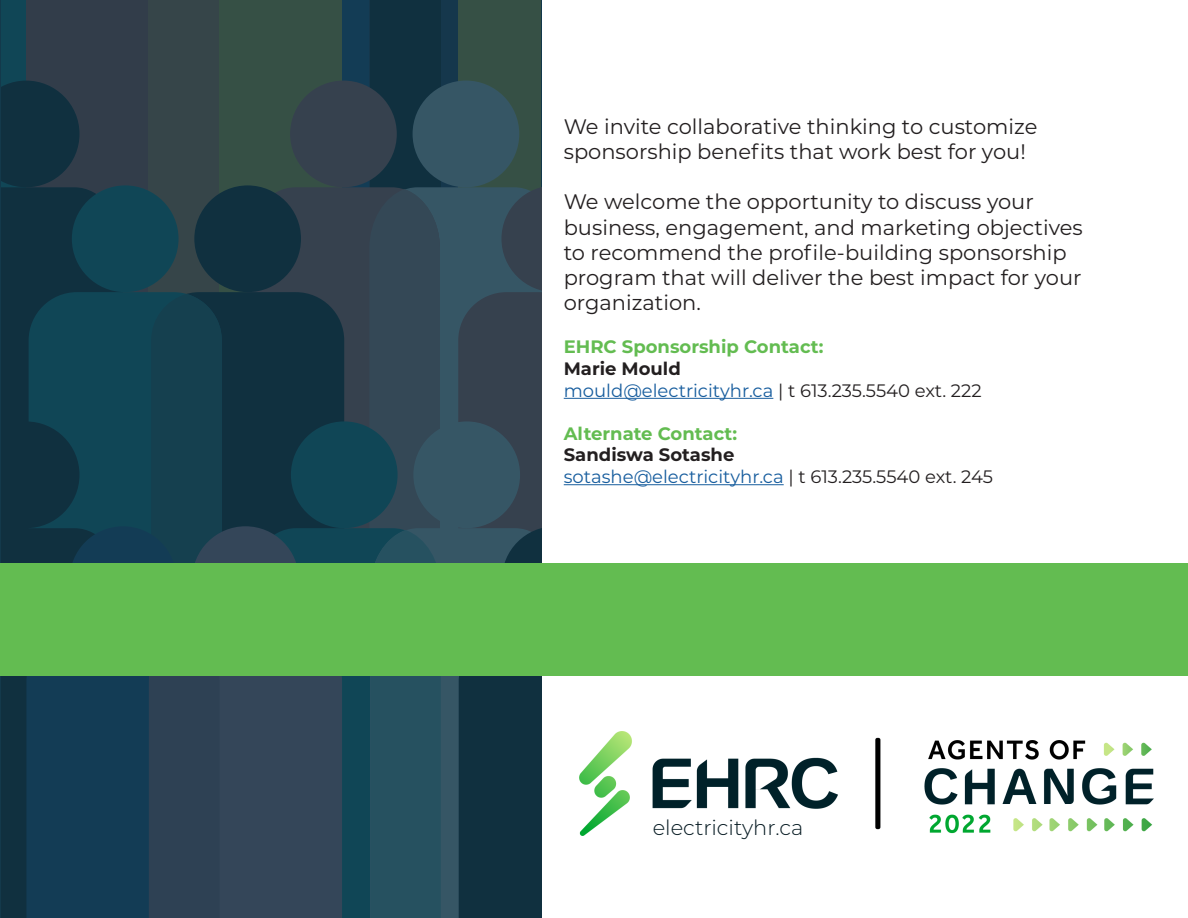
<style>
.page{position:relative;width:1188px;height:918px;background:#fff}
.page>*{position:absolute;margin:0;border:0;box-sizing:border-box;transform-origin:0 0}
.t1{font:21px/25.2px "Montserrat";color:#231f20}
.t2{font:300 21px "Montserrat";color:#061a22}
.t3{font:18px "Montserrat";color:#175d9e}
.t4{font:700 18px "Montserrat";color:#63bc51}
.t5{font:700 18px "Montserrat";color:#231f20}
.s1{color:#231f20}
</style>
<div class="page">
<div style="left:1px;top:0;width:121px;height:358px;background:#104656"></div>
<div style="left:247px;top:0;width:193px;height:358px;background:#133c55"></div>
<svg style="left:440px;top:0;width:18px;height:187px;background:#15364b"></svg>
<div style="left:370px;top:0;width:70px;height:358px;background:#10303f"></div>
<div style="left:26px;top:0;width:193px;height:358px;background:#323d4a"></div>
<div style="left:148px;top:0;width:194px;height:358px;background:#365045"></div>
<div style="left:148px;top:0;width:71px;height:358px;background:#364549"></div>
<div style="left:458px;top:0;width:83px;height:358px;background:#365045"></div>
<div style="left:413px;top:81px;width:106px;height:106px;background:#365665;border-radius:50%"></div>
<div style="left:440px;top:187px;width:18px;height:341px;background:#365665"></div>
<div style="left:290px;top:81px;width:107px;height:106px;background:#36414e;border-radius:50%"></div>
<div style="left:255px;top:187px;width:185px;height:341px;background:#36414e"></div>
<svg style="left:1px;top:81px;width:79px;height:106px"></svg>
<div style="left:1px;top:187px;width:117px;height:234px;background:#10303f"></div>
<div style="left:194px;top:185px;width:107px;height:107px;background:#10303f;border-radius:50%"></div>
<div style="left:222px;top:292px;width:122px;height:239px;background:#10303f"></div>
<div style="left:72px;top:185px;width:107px;height:107px;background:#104656;border-radius:50%"></div>
<div style="left:29px;top:292px;width:193px;height:241px;background:#104656"></div>
<svg style="left:1px;top:421px;width:79px;height:107px;background:#103342"></svg>
<div style="left:1px;top:528px;width:106px;height:390px;background:#10303f"></div>
<div style="left:291px;top:421px;width:107px;height:107px;background:#104656;border-radius:50%"></div>
<div style="left:262px;top:528px;width:107px;height:390px;background:#104656"></div>
<div style="left:413px;top:421px;width:107px;height:107px;background:#365665;border-radius:50%"></div>
<div style="left:441px;top:528px;width:17px;height:390px;background:#365665"></div>
<svg style="left:369px;top:189px;width:72px;height:729px;background:#2c4c5b"></svg>
<div style="left:70px;top:526px;width:106px;height:107px;background:#133c55;border-radius:50%"></div>
<div style="left:26px;top:676px;width:123px;height:242px;background:#133c55"></div>
<div style="left:192px;top:526px;width:107px;height:107px;background:#344659;border-radius:50%"></div>
<div style="left:222px;top:676px;width:120px;height:242px;background:#344659"></div>
<svg style="left:149px;top:294px;width:73px;height:624px;background:#214051"></svg>
<svg style="left:458px;top:185px;width:83px;height:733px"></svg>
<div style="left:0;top:564px;width:1188px;height:112px;background:#63bc51"></div>
<hr style="left:564px;top:398px;width:209px;height:1px;background:#175d9e">
<hr style="left:564px;top:484px;width:220px;height:1px;background:#175d9e">
<img style="left:579px;top:732px;width:574px;height:103px">
<p class="t1" style="left:564px;top:113px;width:475px">We invite collaborative thinking to customize sponsorship benefits that work best for you!</p>
<p class="t1" style="left:564px;top:189px;width:521px">We welcome the opportunity to discuss your business, engagement, and marketing objectives to recommend the profile-building sponsorship program that will deliver the best impact for your organization.</p>
<p class="t4" style="left:564px;top:334px;width:261px">EHRC Sponsorship Contact:</p>
<p class="t5" style="left:564px;top:356px;width:119px">Marie Mould</p>
<p class="t3" style="left:564px;top:378px;width:419px">mould@electricityhr.ca <span class="s1">| t 613.235.5540 ext. 222</span></p>
<p class="t4" style="left:564px;top:420px;width:175px">Alternate Contact:</p>
<p class="t5" style="left:564px;top:442px;width:172px">Sandiswa Sotashe</p>
<p class="t3" style="left:564px;top:464px;width:431px">sotashe@electricityhr.ca <span class="s1">| t 613.235.5540 ext. 245</span></p>
<p class="t2" style="left:653px;top:813px;width:152px">electricityhr.ca</p>
</div>
